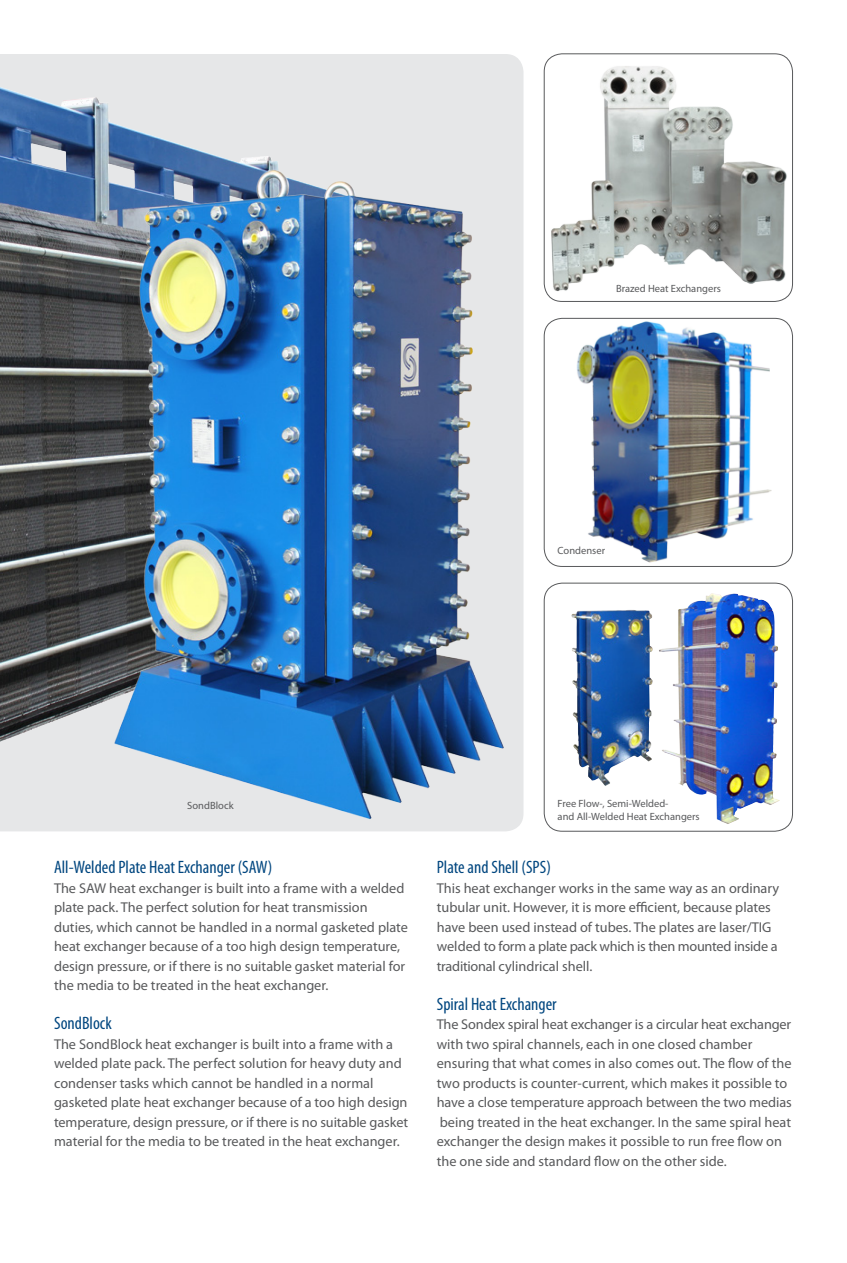
<style>
.page{position:relative;width:847px;height:1263px;background:#fff}
.page>*{position:absolute;margin:0;border:0;box-sizing:border-box;transform-origin:0 0}
.t1{font:condensed 18px "Myriad Pro";color:#00467f}
.t2{font:14.25px/19.5px "Myriad Pro";color:#58595b}
.t3{font:10.5px "Myriad Pro";color:#58595b}
</style>
<div class="page">
<div style="left:0;top:54px;width:523px;height:777px;background:#e6e7e8"></div>
<div style="left:543px;top:583px;width:249px;height:248px;border:1px solid #58595b;border-radius:18px"></div>
<img style="left:659px;top:593px;width:79px;height:231px">
<img style="left:571px;top:610px;width:81px;height:176px">
<img style="left:544px;top:64px;width:243px;height:228px">
<div style="left:543px;top:54px;width:249px;height:248px;border:1px solid #58595b;border-radius:18px"></div>
<img style="left:576px;top:321px;width:196px;height:242px">
<div style="left:543px;top:318px;width:249px;height:249px;border:1px solid #58595b;border-radius:18px"></div>
<img style="left:0;top:87px;width:421px;height:655px">
<img style="left:104px;top:161px;width:414px;height:666px">
<p class="t3" style="left:615px;top:282px;width:106px">Brazed Heat Exchangers</p>
<p class="t3" style="left:557px;top:544px;width:49px">Condenser</p>
<p class="t3" style="left:187px;top:799px;width:48px">SondBlock</p>
<p class="t1" style="left:54px;top:856px;width:220px">All-Welded Plate Heat Exchanger (SAW)</p>
<p class="t2" style="left:54px;top:878px;width:355px">The SAW heat exchanger is built into a frame with a welded plate pack. The perfect solution for heat transmission duties, which cannot be handled in a normal gasketed plate heat exchanger because of a too high design temperature, design pressure, or if there is no suitable gasket material for the media to be treated in the heat exchanger.</p>
<p class="t1" style="left:54px;top:1012px;width:59px">SondBlock</p>
<p class="t2" style="left:54px;top:1034px;width:355px">The SondBlock heat exchanger is built into a frame with a welded plate pack. The perfect solution for heavy duty and condenser tasks which cannot be handled in a normal gasketed plate heat exchanger because of a too high design temperature, design pressure, or if there is no suitable gasket material for the media to be treated in the heat exchanger.</p>
<p class="t3" style="left:557px;top:797px;width:112px">Free Flow-, Semi-Welded-</p>
<p class="t3" style="left:557px;top:810px;width:143px">and All-Welded Heat Exchangers</p>
<p class="t1" style="left:436px;top:856px;width:115px">Plate and Shell (SPS)</p>
<p class="t2" style="left:436px;top:878px;width:344px">This heat exchanger works in the same way as an ordinary tubular unit. However, it is more efficient, because plates have been used instead of tubes. The plates are laser/TIG welded to form a plate pack which is then mounted inside a traditional cylindrical shell.</p>
<p class="t1" style="left:436px;top:993px;width:121px">Spiral Heat Exchanger</p>
<p class="t2" style="left:436px;top:1014px;width:356px">The Sondex spiral heat exchanger is a circular heat exchanger with two spiral channels, each in one closed chamber ensuring that what comes in also comes out. The flow of the two products is counter-current, which makes it possible to have a close temperature approach between the two medias being treated in the heat exchanger. In the same spiral heat exchanger the design makes it possible to run free flow on the one side and standard flow on the other side.</p>
</div>
